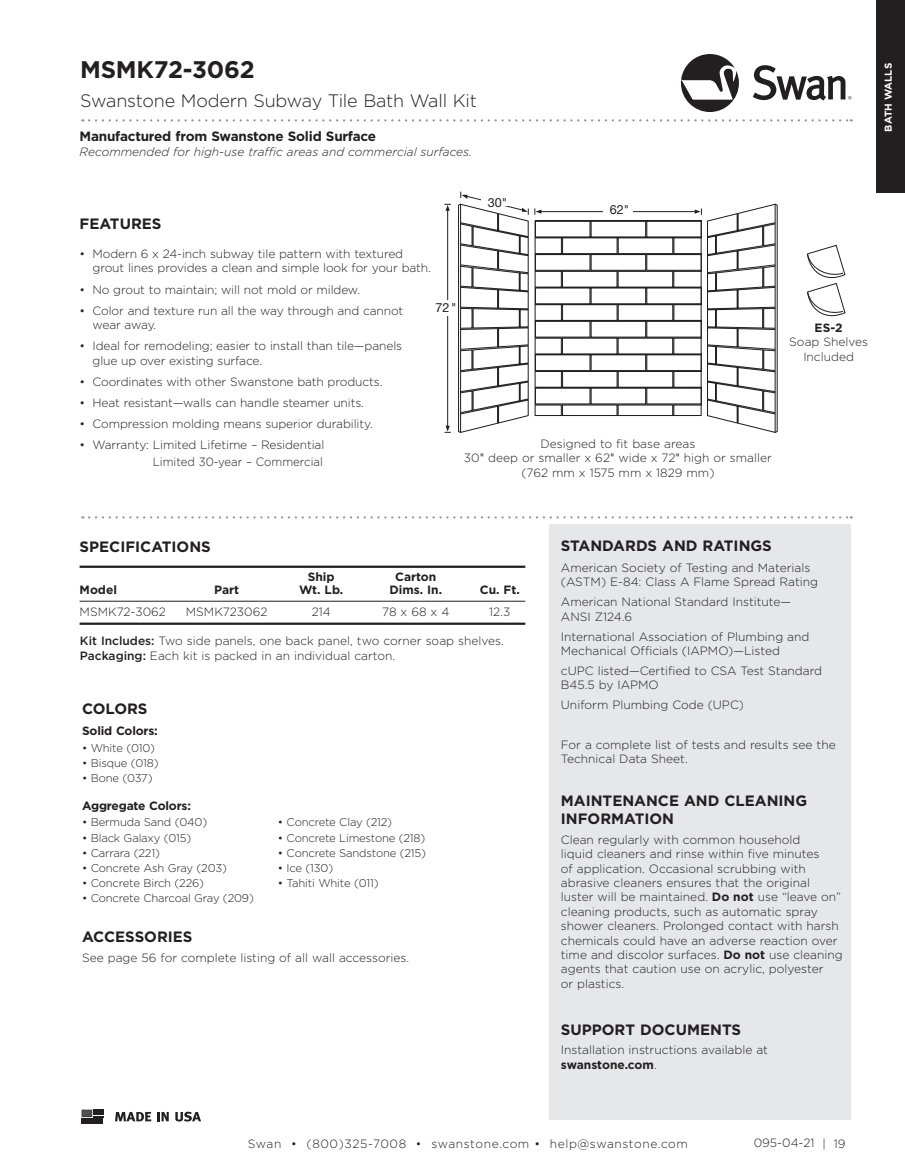
<style>
.page{position:relative;width:905px;height:1175px;background:#fff}
.page>*{position:absolute;margin:0;border:0;box-sizing:border-box;transform-origin:0 0}
.Top_head{font:700 24px "Gotham";letter-spacing:-.01em;color:#231f20}
.Top_Subhead{font:300 18px "Gotham";letter-spacing:-.01em;color:#231f20}
.subhead1{font:700 15px/18px "Gotham";color:#231f20}
.Manufactured_head{font:700 13.5px "Gotham";letter-spacing:-.015em;color:#231f20}
.t1{font:13.2px "Helvetica Neue LT Std";color:#231f20}
.t2{font:12.6px "Helvetica Neue LT Std";color:#231f20}
.body_left{font:300 12px/14.4px "Gotham";color:#231f20}
.features_bullets{font:300 12px/14.4px "Gotham";letter-spacing:-.01em;color:#231f20}
.standards_and_rating{font:300 12px/14.4px "Gotham";color:#231f20}
.Base_Area_Descriptio{font:300 12px "Gotham";color:#231f20}
.Body_italic{font:italic 300 12px "Gotham";color:#231f20}
.body_left-2{font:300 12px "Gotham";letter-spacing:.05em;color:#231f20}
.No_Fed_Ex_Table_Head{font:700 12px "Gotham";color:#231f20}
.No_Fed_Ex_body_line{font:300 12px "Gotham";color:#231f20}
.Colors_subheads{font:700 12px "Gotham";letter-spacing:-.015em;color:#231f20}
.Call_Outs{font:300 12px "Gotham";color:#231f20}
.Call_Outs-2{font:700 12px "Gotham";color:#231f20}
.Colors_body{font:300 11.25px "Gotham";letter-spacing:-.015em;color:#231f20}
.t3{font:700 10.05px "Gotham";color:#fff}
.s1{font-family:"Helvetica Neue"}
.s2{font-weight:500}
.s3{font-weight:700}
</style>
<div class="page">
<div style="left:876px;top:2px;width:28px;height:191px;background:#231f20"></div>
<div style="left:876px;top:0;width:28px;height:21px;background:#231f20"></div>
<svg style="left:82px;top:1109px;width:21px;height:14px"></svg>
<svg style="left:115px;top:1111px;width:36px;height:10px"></svg>
<svg style="left:157px;top:1112px;width:12px;height:9px"></svg>
<svg style="left:175px;top:1111px;width:26px;height:10px"></svg>
<svg style="left:681px;top:54px;width:58px;height:58px"></svg>
<svg style="left:752px;top:65px;width:99px;height:35px"></svg>
<svg style="left:89px;top:119px;width:762px;height:2px"></svg>
<div style="left:549px;top:525px;width:301px;height:595px;background:#e6e7e9"></div>
<svg style="left:89px;top:516px;width:762px;height:2px"></svg>
<hr style="left:80px;top:565px;width:445px;height:3px;background:#231f20">
<hr style="left:80px;top:601px;width:445px;height:1px;background:#231f20">
<hr style="left:80px;top:622px;width:445px;height:3px;background:#231f20">
<svg style="left:807px;top:245px;width:38px;height:71px"></svg>
<hr style="left:447px;top:209px;width:1px;height:219px;background:#231f20">
<div style="left:437px;top:300px;width:15px;height:16px;background:#fff"></div>
<svg style="left:444px;top:204px;width:7px;height:7px"></svg>
<svg style="left:444px;top:426px;width:7px;height:7px"></svg>
<svg style="left:458px;top:192px;width:319px;height:241px"></svg>
<div style="left:603px;top:205px;width:29px;height:12px;background:#fff"></div>
<div style="left:557px;top:420px;width:147px;height:17px;background:#fff"></div>
<p class="Top_head" style="left:80px;top:54px;width:176px">MSMK72-3062</p>
<p class="Top_Subhead" style="left:80px;top:89px;width:398px">Swanstone Modern Subway Tile Bath Wall Kit</p>
<p class="Manufactured_head" style="left:80px;top:127px;width:298px">Manufactured from Swanstone Solid Surface</p>
<p class="Body_italic" style="left:80px;top:144px;width:394px">Recommended for high-use traffic areas and commercial surfaces.</p>
<p class="t2" style="left:488px;top:194px;width:21px">30"</p>
<p class="t2" style="left:610px;top:202px;width:21px">62"</p>
<p class="subhead1" style="left:80px;top:215px;width:83px">FEATURES</p>
<p class="features_bullets" style="left:93px;top:246px;width:340px;text-indent:-13px">• Modern 6 x 24-inch subway tile pattern with textured grout lines provides a clean and simple look for your bath.</p>
<p class="features_bullets" style="left:80px;top:282px;width:282px">• No grout to maintain; will not mold or mildew.</p>
<p class="features_bullets" style="left:92px;top:303px;width:312px;text-indent:-13px">• Color and texture run all the way through and cannot wear away.</p>
<p class="features_bullets" style="left:92px;top:338px;width:311px;text-indent:-13px">• Ideal for remodeling; easier to install than tile—panels glue up over existing surface.</p>
<p class="features_bullets" style="left:80px;top:374px;width:304px">• Coordinates with other Swanstone bath products.</p>
<p class="features_bullets" style="left:80px;top:395px;width:286px">• Heat resistant—walls can handle steamer units.</p>
<p class="features_bullets" style="left:80px;top:416px;width:295px">• Compression molding means superior durability.</p>
<p class="features_bullets" style="left:80px;top:436px;width:246px;line-height:16.5px;text-align:right">• Warranty: Limited Lifetime – Residential<br>Limited 30-year – Commercial</p>
<p class="Base_Area_Descriptio" style="left:540px;top:436px;width:156px">Designed to fit base areas</p>
<p class="t2" style="left:435px;top:300px;width:23px">72"</p>
<p class="t1" style="left:556px;top:444px;width:136px">Model MSMK 72-3062</p>
<p class="Base_Area_Descriptio" style="left:464px;top:450px;width:309px">30<span class="s1">"</span> deep or smaller x 62<span class="s1">"</span> wide x 72<span class="s1">"</span> high or smaller</p>
<p class="Base_Area_Descriptio" style="left:521px;top:465px;width:195px">(762 mm x 1575 mm x 1829 mm)</p>
<p class="t3" style="left:881px;top:132px;width:70px;rotate:-90deg">BATH WALLS</p>
<p class="Call_Outs-2" style="left:814px;top:320px;width:30px">ES-2</p>
<p class="Call_Outs" style="left:789px;top:334px;width:80px">Soap Shelves</p>
<p class="Call_Outs" style="left:803px;top:349px;width:52px">Included</p>
<p class="subhead1" style="left:80px;top:537px;width:133px">SPECIFICATIONS</p>
<p class="No_Fed_Ex_Table_Head" style="left:308px;top:569px;width:28px">Ship</p>
<p class="No_Fed_Ex_Table_Head" style="left:395px;top:569px;width:43px">Carton</p>
<p class="No_Fed_Ex_Table_Head" style="left:80px;top:582px;width:39px">Model</p>
<p class="No_Fed_Ex_Table_Head" style="left:214px;top:582px;width:26px">Part</p>
<p class="No_Fed_Ex_Table_Head" style="left:299px;top:582px;width:46px">Wt. Lb.</p>
<p class="No_Fed_Ex_Table_Head" style="left:389px;top:582px;width:54px">Dims. In.</p>
<p class="No_Fed_Ex_Table_Head" style="left:480px;top:582px;width:42px">Cu. Ft.</p>
<p class="No_Fed_Ex_body_line" style="left:80px;top:604px;width:88px">MSMK72-3062</p>
<p class="No_Fed_Ex_body_line" style="left:186px;top:604px;width:83px">MSMK723062</p>
<p class="No_Fed_Ex_body_line" style="left:312px;top:604px;width:21px">214</p>
<p class="No_Fed_Ex_body_line" style="left:382px;top:604px;width:69px">78 x 68 x 4</p>
<p class="No_Fed_Ex_body_line" style="left:489px;top:604px;width:23px">12.3</p>
<p class="body_left" style="left:80px;top:633px;width:425px"><span class="s2">Kit Includes:</span> Two side panels, one back panel, two corner soap shelves.</p>
<p class="body_left" style="left:80px;top:648px;width:317px"><span class="s2">Packaging:</span> Each kit is packed in an individual carton.</p>
<p class="subhead1" style="left:82px;top:700px;width:67px">COLORS</p>
<p class="Colors_subheads" style="left:82px;top:723px;width:77px">Solid Colors:</p>
<p class="Colors_body" style="left:82px;top:740px;width:74px">• White (010)</p>
<p class="Colors_body" style="left:82px;top:756px;width:78px">• Bisque (018)</p>
<p class="Colors_body" style="left:82px;top:771px;width:72px">• Bone (037)</p>
<p class="Colors_subheads" style="left:82px;top:797px;width:110px">Aggregate Colors:</p>
<p class="Colors_body" style="left:82px;top:815px;width:126px">• Bermuda Sand (040)</p>
<p class="Colors_body" style="left:278px;top:815px;width:116px">• Concrete Clay (212)</p>
<p class="Colors_body" style="left:82px;top:830px;width:111px">• Black Galaxy (015)</p>
<p class="Colors_body" style="left:278px;top:830px;width:149px">• Concrete Limestone (218)</p>
<p class="Colors_body" style="left:82px;top:845px;width:79px">• Carrara (221)</p>
<p class="Colors_body" style="left:278px;top:845px;width:149px">• Concrete Sandstone (215)</p>
<p class="Colors_body" style="left:82px;top:860px;width:146px">• Concrete Ash Gray (203)</p>
<p class="Colors_body" style="left:278px;top:860px;width:57px">• Ice (130)</p>
<p class="Colors_body" style="left:82px;top:875px;width:123px">• Concrete Birch (226)</p>
<p class="Colors_body" style="left:278px;top:875px;width:102px">• Tahiti White (011)</p>
<p class="Colors_body" style="left:82px;top:891px;width:173px">• Concrete Charcoal Gray (209)</p>
<p class="subhead1" style="left:82px;top:927px;width:112px">ACCESSORIES</p>
<p class="body_left" style="left:82px;top:950px;width:329px">See page 56 for complete listing of all wall accessories.</p>
<p class="subhead1" style="left:561px;top:536px;width:212px">STANDARDS AND RATINGS</p>
<p class="standards_and_rating" style="left:561px;top:560px;width:259px">American Society of Testing and Materials (ASTM) E-84: Class A Flame Spread Rating</p>
<p class="standards_and_rating" style="left:561px;top:594px;width:232px">American National Standard Institute—<br>ANSI Z124.6</p>
<p class="standards_and_rating" style="left:561px;top:628px;width:250px">International Association of Plumbing and<br>Mechanical Officials (IAPMO)—Listed</p>
<p class="standards_and_rating" style="left:561px;top:663px;width:263px">cUPC listed—Certified to CSA Test Standard<br>B45.5 by IAPMO</p>
<p class="standards_and_rating" style="left:561px;top:697px;width:185px">Uniform Plumbing Code (UPC)</p>
<p class="standards_and_rating" style="left:561px;top:736px;width:276px">For a complete list of tests and results see the<br>Technical Data Sheet.</p>
<p class="subhead1" style="left:561px;top:791px;width:248px">MAINTENANCE AND CLEANING<br>INFORMATION</p>
<p class="body_left" style="left:561px;top:832px;width:283px">Clean regularly with common household<br>liquid cleaners and rinse within five minutes<br>of application. Occasional scrubbing with abrasive cleaners ensures that the original luster will be maintained. <span class="s3">Do not</span> use “leave on” cleaning products, such as automatic spray shower cleaners. Prolonged contact with harsh chemicals could have an adverse reaction over time and discolor surfaces. <span class="s3">Do not</span> use cleaning agents that caution use on acrylic, polyester<br>or plastics.</p>
<p class="subhead1" style="left:561px;top:1020px;width:182px">SUPPORT DOCUMENTS</p>
<p class="body_left" style="left:561px;top:1042px;width:209px">Installation instructions available at <span class="s3">swanstone.com</span>.</p>
<p class="body_left-2" style="left:248px;top:1135px;width:441px">Swan • (800)325-7008 • swanstone.com • help@swanstone.com</p>
<p class="body_left" style="left:753px;top:1135px;width:93px">095-04-21 | 19</p>
</div>
